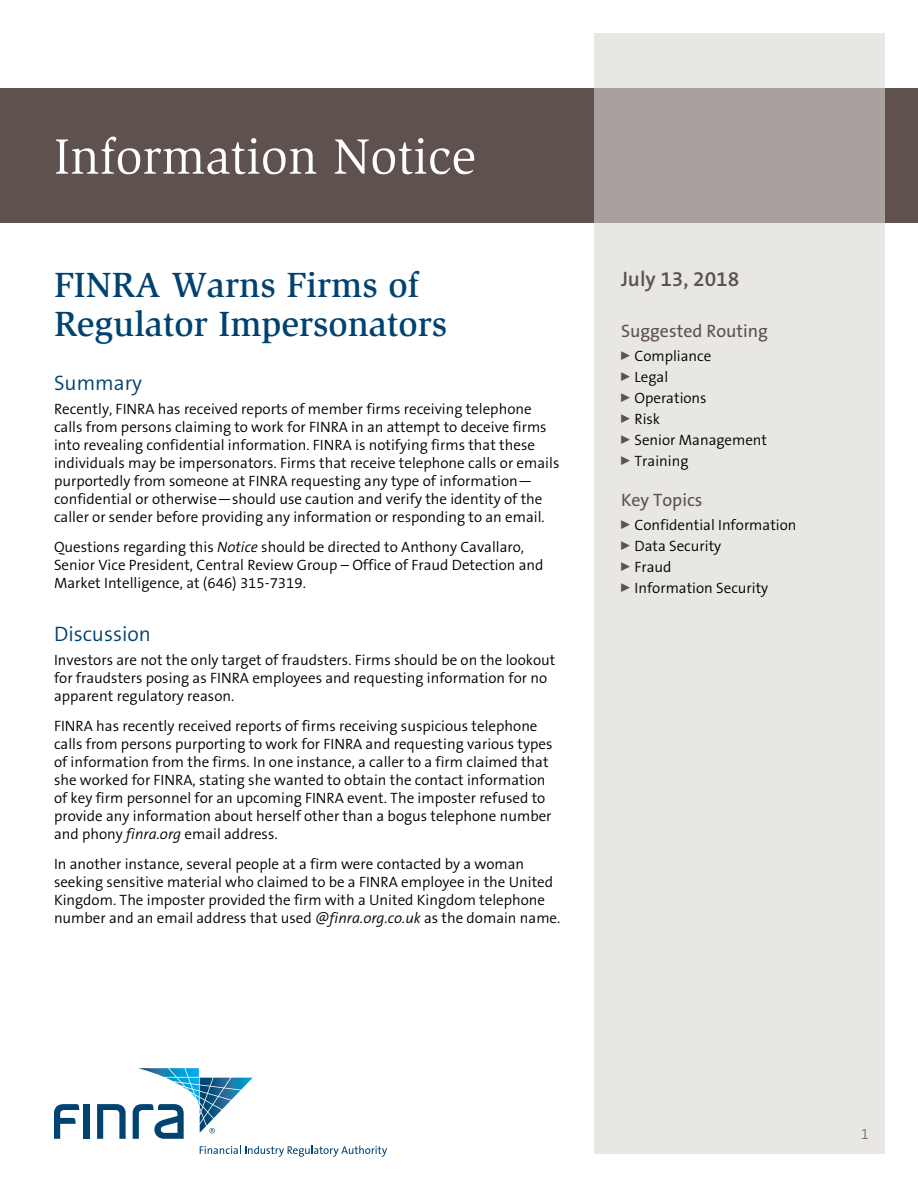
<style>
.page{position:relative;width:918px;height:1188px;background:#fff}
.page>*{position:absolute;margin:0;border:0;box-sizing:border-box;transform-origin:0 0}
.t1{font:51px "Slimbach LT";color:#fff}
.t2{font:500 36px/39px "Slimbach LT";color:#004270}
.t3{font:300 21px "The Sans B4";color:#004270}
.t4{font:600 21px "The Sans B6";color:#5e514e}
.t5{font:18px "The Sans B5 Plain";color:#5e514e}
.t6{font:300 15px/18px "The Sans B4";color:#000}
.t7{font:200 15px "The Sans B2";color:#5e514e}
.s1{font-style:italic}
</style>
<div class="page">
<div style="left:0;top:88px;width:918px;height:135px;background:#5e514e"></div>
<svg style="left:594px;top:34px;width:290px;height:1120px;fill:#e9e7e4"></svg>
<div style="left:84px;top:1104px;width:6px;height:35px;background:#004270"></div>
<svg style="left:97px;top:1104px;width:29px;height:35px"></svg>
<svg style="left:54px;top:1104px;width:25px;height:35px"></svg>
<svg style="left:200px;top:1146px;width:187px;height:11px"></svg>
<svg style="left:133px;top:1068px;width:120px;height:71px"></svg>
<h1 class="t1" style="left:54px;top:127px;width:423px">Information Notice</h1>
<h2 class="t2" style="left:54px;top:265px;width:395px">FINRA Warns Firms of<br>Regulator Impersonators</h2>
<h3 class="t3" style="left:54px;top:372px;width:90px">Summary</h3>
<p class="t6" style="left:54px;top:401px;width:507px">Recently, FINRA has received reports of member firms receiving telephone calls from persons claiming to work for FINRA in an attempt to deceive firms into revealing confidential information. FINRA is notifying firms that these individuals may be impersonators. Firms that receive telephone calls or emails purportedly from someone at FINRA requesting any type of information— confidential or otherwise—should use caution and verify the identity of the caller or sender before providing any information or responding to an email.</p>
<p class="t6" style="left:54px;top:539px;width:491px">Questions regarding this <span class="s1">Notice</span> should be directed to Anthony Cavallaro,<br>Senior Vice President, Central Review Group – Office of Fraud Detection and<br>Market Intelligence, at (646) 315-7319.</p>
<h3 class="t3" style="left:54px;top:622px;width:98px">Discussion</h3>
<p class="t6" style="left:54px;top:651px;width:503px">Investors are not the only target of fraudsters. Firms should be on the lookout for fraudsters posing as FINRA employees and requesting information for no apparent regulatory reason.</p>
<p class="t6" style="left:54px;top:717px;width:500px">FINRA has recently received reports of firms receiving suspicious telephone calls from persons purporting to work for FINRA and requesting various types of information from the firms. In one instance, a caller to a firm claimed that she worked for FINRA, stating she wanted to obtain the contact information of key firm personnel for an upcoming FINRA event. The imposter refused to provide any information about herself other than a bogus telephone number and phony <span class="s1">finra.org</span> email address.</p>
<p class="t6" style="left:54px;top:855px;width:508px">In another instance, several people at a firm were contacted by a woman seeking sensitive material who claimed to be a FINRA employee in the United Kingdom. The imposter provided the firm with a United Kingdom telephone number and an email address that used <span class="s1">@finra.org.co.uk</span> as the domain name.</p>
<h3 class="t4" style="left:621px;top:267px;width:120px">July 13, 2018</h3>
<p class="t5" style="left:621px;top:322px;width:149px">Suggested Routing</p>
<p class="t6" style="left:621px;top:346px;width:148px;line-height:21px"><sup>0</sup> Compliance<br><sup>0</sup> Legal<br><sup>0</sup> Operations<br><sup>0</sup> Risk<br><sup>0</sup> Senior Management<br><sup>0</sup> Training</p>
<p class="t5" style="left:621px;top:490px;width:83px">Key Topics</p>
<p class="t6" style="left:621px;top:515px;width:177px;line-height:21px"><sup>0</sup> Confidential Information<br><sup>0</sup> Data Security<br><sup>0</sup> Fraud<br><sup>0</sup> Information Security</p>
<p class="t7" style="left:861px;top:1126px;width:10px">1</p>
</div>
